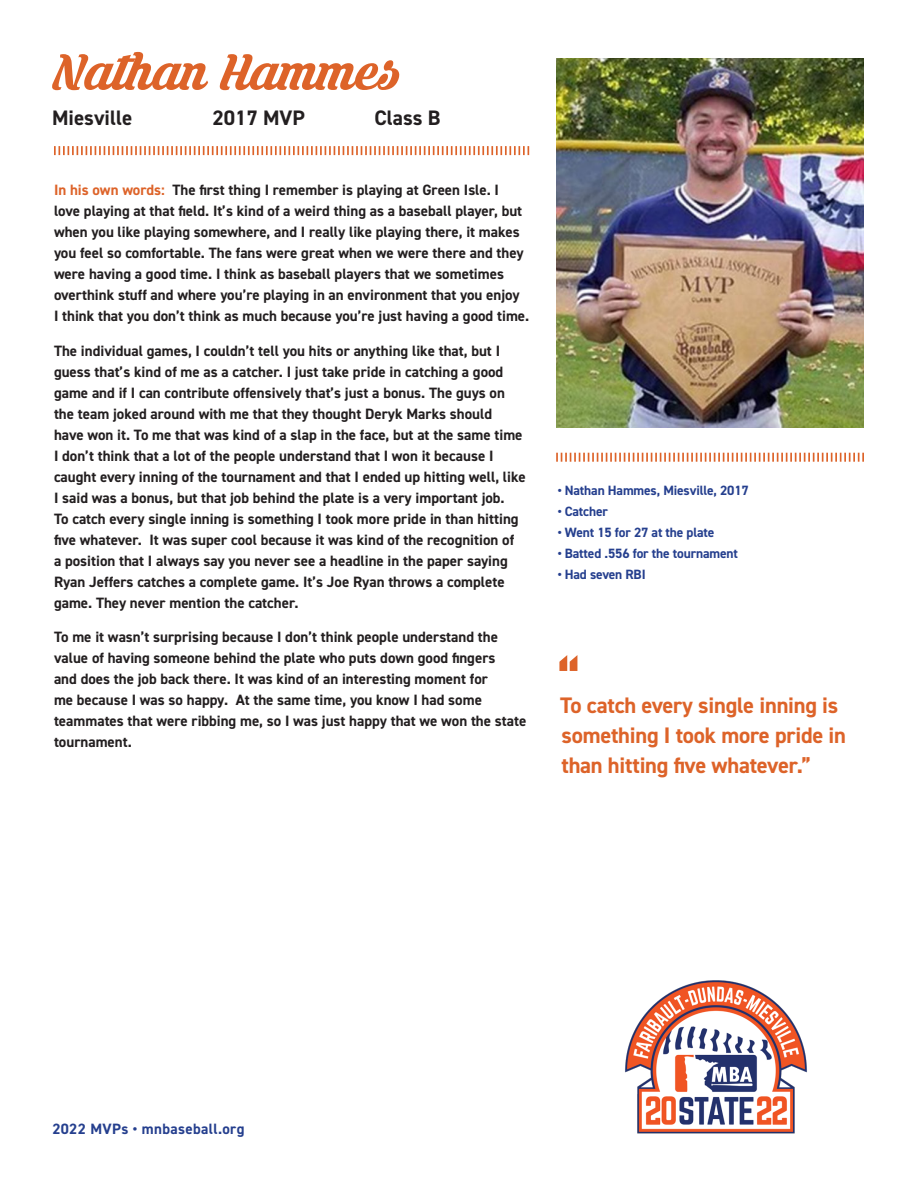
<style>
.page{position:relative;width:918px;height:1188px;background:#fff}
.page>*{position:absolute;margin:0;border:0;box-sizing:border-box;transform-origin:0 0}
.t1{font:67.5px "Krinkes Regular PERSONALUSE";color:#dd6329}
.t2{font:700 57px "DIN2014";color:#dd6329}
.t3{font:700 22.5px/30px "DIN2014";letter-spacing:-.01em;color:#dd6329}
.t4{font:700 21px "DIN2014";color:#231f20}
.t5{font:700 15px/21px "DIN2014";color:#231f20}
.t6{font:700 15px "DIN2014";letter-spacing:.025em;color:#253f8e}
.t7{font:700 13.5px "DIN2014";letter-spacing:-.01em;color:#253f8e}
.s1{color:#dd6329}
</style>
<div class="page">
<svg style="left:54px;top:146px;width:475px;height:9px"></svg>
<svg style="left:556px;top:453px;width:308px;height:9px"></svg>
<img style="left:625px;top:980px;width:182px;height:154px">
<img style="left:556px;top:58px;width:308px;height:370px">
<p class="t1" style="left:52px;top:27px;width:351px">Nathan Hammes</p>
<p class="t4" style="left:52px;top:104px;width:82px">Miesville</p>
<p class="t4" style="left:212px;top:104px;width:94px">2017 MVP</p>
<p class="t4" style="left:374px;top:104px;width:68px">Class B</p>
<p class="t5" style="left:54px;top:179px;width:477px"><span class="s1">In his own words:</span> The first thing I remember is playing at Green Isle. I<br>love playing at that field. It’s kind of a weird thing as a baseball player, but when you like playing somewhere, and I really like playing there, it makes you feel so comfortable. The fans were great when we were there and they were having a good time. I think as baseball players that we sometimes overthink stuff and where you’re playing in an environment that you enjoy<br>I think that you don’t think as much because you’re just having a good time.</p>
<p class="t5" style="left:54px;top:340px;width:473px">The individual games, I couldn’t tell you hits or anything like that, but I guess that’s kind of me as a catcher. I just take pride in catching a good game and if I can contribute offensively that’s just a bonus. The guys on the team joked around with me that they thought Deryk Marks should<br>have won it. To me that was kind of a slap in the face, but at the same time I don’t think that a lot of the people understand that I won it because I caught every inning of the tournament and that I ended up hitting well, like I said was a bonus, but that job behind the plate is a very important job.<br>To catch every single inning is something I took more pride in than hitting five whatever. It was super cool because it was kind of the recognition of<br>a position that I always say you never see a headline in the paper saying Ryan Jeffers catches a complete game. It’s Joe Ryan throws a complete game. They never mention the catcher.</p>
<p class="t5" style="left:54px;top:626px;width:474px">To me it wasn’t surprising because I don’t think people understand the value of having someone behind the plate who puts down good fingers<br>and does the job back there. It was kind of an interesting moment for<br>me because I was so happy. At the same time, you know I had some teammates that were ribbing me, so I was just happy that we won the state tournament.</p>
<p class="t7" style="left:558px;top:482px;width:193px">• Nathan Hammes, Miesville, 2017</p>
<p class="t7" style="left:558px;top:503px;width:52px">• Catcher</p>
<p class="t7" style="left:558px;top:524px;width:158px">• Went 15 for 27 at the plate</p>
<p class="t7" style="left:558px;top:545px;width:182px">• Batted .556 for the tournament</p>
<p class="t7" style="left:558px;top:566px;width:90px">• Had seven RBI</p>
<p class="t2" style="left:558px;top:644px;width:24px">“</p>
<p class="t3" style="left:560px;top:689px;width:287px">To catch every single inning is something I took more pride in than hitting five whatever.”</p>
<p class="t6" style="left:52px;top:1119px;width:194px">2022 MVPs • mnbaseball.org</p>
</div>
